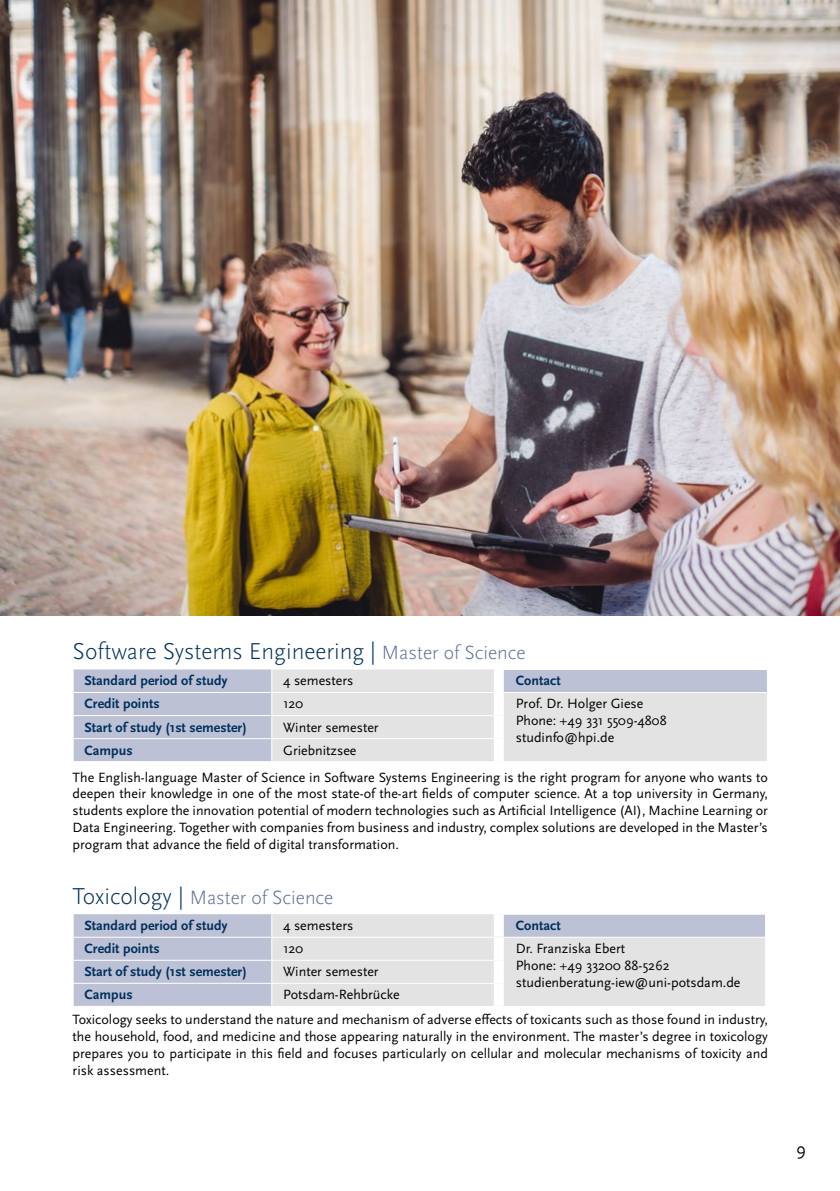
<style>
.page{position:relative;width:840px;height:1191px;background:#fff}
.page>*{position:absolute;margin:0;border:0;box-sizing:border-box;transform-origin:0 0}
.t1{font:300 24px "Scala Sans Pro";color:#00305d}
.t2{font:300 20px "Scala Sans Pro";color:#5d6e95}
.t3{font:18px "Scala Sans Pro";color:#000}
.t4{font:14px/16.8px "Scala Sans Pro";color:#000;text-align:justify}
.t5{font:700 14px "Scala Sans Pro";color:#00305d}
.s1{font-size:20px;color:#5d6e95}
.s2{font-size:24px;color:#00305d}
</style>
<div class="page">
<div style="left:74px;top:914px;width:197px;height:91px;background:#bdc1d5"></div>
<svg style="left:272px;top:914px;width:492px;height:91px;background:#dedfe1"></svg>
<hr style="left:73px;top:936px;width:198px;height:1px;background:#fff">
<hr style="left:498px;top:936px;width:267px;height:1px;background:#fff">
<hr style="left:73px;top:959px;width:198px;height:1px;background:#fff">
<hr style="left:73px;top:982px;width:198px;height:1px;background:#fff">
<svg style="left:764px;top:914px;width:1px;height:91px"></svg>
<svg style="left:73px;top:914px;width:1px;height:91px"></svg>
<hr style="left:271px;top:936px;width:227px;height:1px;background:#fff">
<hr style="left:271px;top:959px;width:222px;height:1px;background:#fff">
<hr style="left:271px;top:982px;width:222px;height:1px;background:#fff">
<svg style="left:271px;top:914px;width:1px;height:91px"></svg>
<div style="left:493px;top:914px;width:10px;height:22px;background:#fff"></div>
<div style="left:493px;top:937px;width:10px;height:23px;background:#fff"></div>
<div style="left:493px;top:960px;width:10px;height:23px;background:#fff"></div>
<div style="left:493px;top:983px;width:10px;height:22px;background:#fff"></div>
<div style="left:74px;top:669px;width:197px;height:92px;background:#bdc1d5"></div>
<svg style="left:272px;top:669px;width:494px;height:92px;background:#dedee1"></svg>
<hr style="left:493px;top:669px;width:274px;height:1px;background:#fff">
<hr style="left:73px;top:692px;width:198px;height:1px;background:#fff">
<hr style="left:498px;top:692px;width:269px;height:1px;background:#fff">
<hr style="left:73px;top:715px;width:198px;height:1px;background:#fff">
<hr style="left:73px;top:738px;width:198px;height:1px;background:#fff">
<svg style="left:766px;top:670px;width:1px;height:91px"></svg>
<svg style="left:73px;top:669px;width:1px;height:92px"></svg>
<hr style="left:271px;top:692px;width:227px;height:1px;background:#fff">
<hr style="left:271px;top:715px;width:222px;height:1px;background:#fff">
<hr style="left:271px;top:738px;width:222px;height:1px;background:#fff">
<svg style="left:271px;top:669px;width:1px;height:92px"></svg>
<div style="left:493px;top:670px;width:10px;height:22px;background:#fff"></div>
<div style="left:493px;top:693px;width:10px;height:22px;background:#fff"></div>
<div style="left:493px;top:715px;width:10px;height:23px;background:#fff"></div>
<div style="left:493px;top:738px;width:10px;height:23px;background:#fff"></div>
<img style="left:0;top:0;width:839px;height:616px">
<h1 class="t1" style="left:73px;top:637px;width:454px">Software Systems Engineering | <span class="s1">Master of Science</span></h1>
<p class="t5" style="left:84px;top:673px;width:145px">Standard period of study</p>
<p class="t4" style="left:283px;top:672px;width:72px">4 semesters</p>
<p class="t5" style="left:515px;top:673px;width:46px">Contact</p>
<p class="t5" style="left:84px;top:696px;width:77px">Credit points</p>
<p class="t4" style="left:283px;top:695px;width:22px">120</p>
<p class="t4" style="left:515px;top:695px;width:152px;text-align:left">Prof. Dr. Holger Giese<br>Phone: +49 331 5509-4808 studinfo@hpi.de</p>
<p class="t5" style="left:84px;top:719px;width:164px">Start of study (1st semester)</p>
<p class="t4" style="left:283px;top:718px;width:97px">Winter semester</p>
<p class="t5" style="left:84px;top:742px;width:50px">Campus</p>
<p class="t4" style="left:283px;top:741px;width:75px">Griebnitzsee</p>
<p class="t4" style="left:73px;top:768px;width:696px">The English-language Master of Science in Software Systems Engineering is the right program for anyone who wants to deepen their knowledge in one of the most state-of the-art fields of computer science. At a top university in Germany, students explore the innovation potential of modern technologies such as Artificial Intelligence (AI), Machine Learning or Data Engineering. Together with companies from business and industry, complex solutions are developed in the Master’s program that advance the field of digital transformation.</p>
<h2 class="t2" style="left:73px;top:885px;width:262px"><span class="s2">Toxicology |</span> Master of Science</h2>
<p class="t5" style="left:84px;top:917px;width:145px">Standard period of study</p>
<p class="t4" style="left:283px;top:917px;width:72px">4 semesters</p>
<p class="t5" style="left:515px;top:917px;width:46px">Contact</p>
<p class="t5" style="left:84px;top:940px;width:77px">Credit points</p>
<p class="t4" style="left:283px;top:940px;width:22px">120</p>
<p class="t4" style="left:515px;top:940px;width:226px;text-align:left">Dr. Franziska Ebert<br>Phone: +49 33200 88-5262 studienberatung-iew@uni-potsdam.de</p>
<p class="t5" style="left:84px;top:963px;width:164px">Start of study (1st semester)</p>
<p class="t4" style="left:283px;top:963px;width:97px">Winter semester</p>
<p class="t5" style="left:84px;top:986px;width:50px">Campus</p>
<p class="t4" style="left:283px;top:986px;width:118px">Potsdam-Rehbrücke</p>
<p class="t4" style="left:73px;top:1011px;width:696px">Toxicology seeks to understand the nature and mechanism of adverse effects of toxicants such as those found in industry, the household, food, and medicine and those appearing naturally in the environment. The master’s degree in toxicology prepares you to participate in this field and focuses particularly on cellular and molecular mechanisms of toxicity and risk assessment.</p>
<p class="t3" style="left:795px;top:1139px;width:11px">9</p>
</div>
